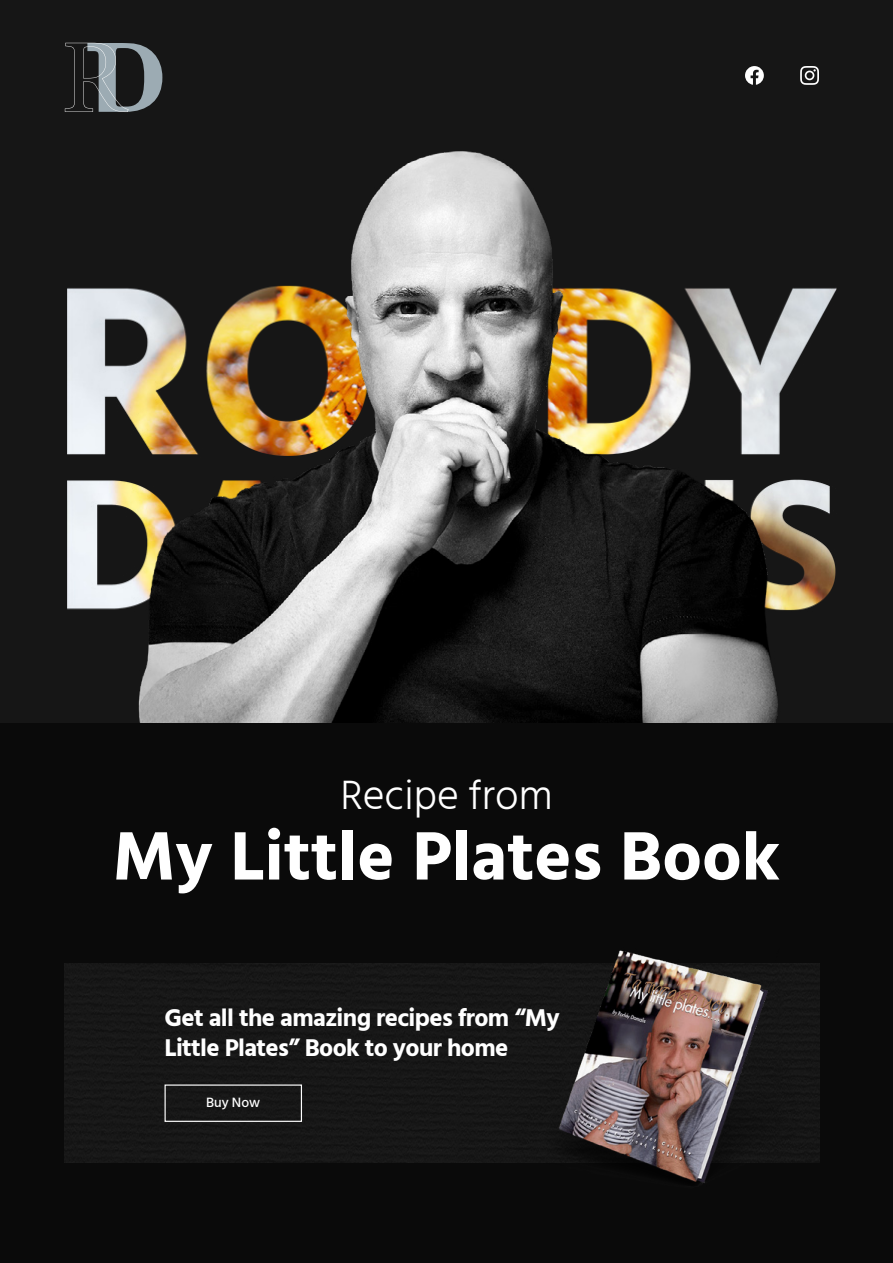
<style>
.page{position:relative;width:893px;height:1263px;background:#161616}
.page>*{position:absolute;margin:0;border:0;box-sizing:border-box;transform-origin:0 0}
.t1{font:700 70.2px "Hind Siliguri";color:#fff}
.t2{font:300 42px "Hind Siliguri";color:#fff}
.t3{font:700 24.9px/29.8px "Hind Siliguri";letter-spacing:-.025em;color:#fff}
.t4{font:500 13.8px "Hind Siliguri";color:#fff}
</style>
<div class="page">
<img style="left:68px;top:72px;width:769px;height:539px">
<img style="left:133px;top:146px;width:651px;height:577px">
<div style="left:0;top:723px;width:893px;height:540px;background:#0a0a0a"></div>
<svg style="left:65px;top:43px;width:97px;height:69px"></svg>
<svg style="left:745px;top:66px;width:19px;height:19px"></svg>
<svg style="left:800px;top:66px;width:19px;height:19px"></svg>
<div style="left:65px;top:963px;width:754px;height:200px;background:#171717"></div>
<img style="left:488px;top:950px;width:320px;height:234px">
<div style="left:165px;top:1084px;width:137px;height:38px;border:1px solid #fff"></div>
<h2 class="t2" style="left:340px;top:770px;width:214px">Recipe from</h2>
<h1 class="t1" style="left:113px;top:801px;width:669px">My Little Plates Book</h1>
<p class="t3" style="left:165px;top:1003px;width:397px">Get all the amazing recipes from “My<br>Little Plates” Book to your home</p>
<p class="t4" style="left:206px;top:1092px;width:56px">Buy Now</p>
</div>
